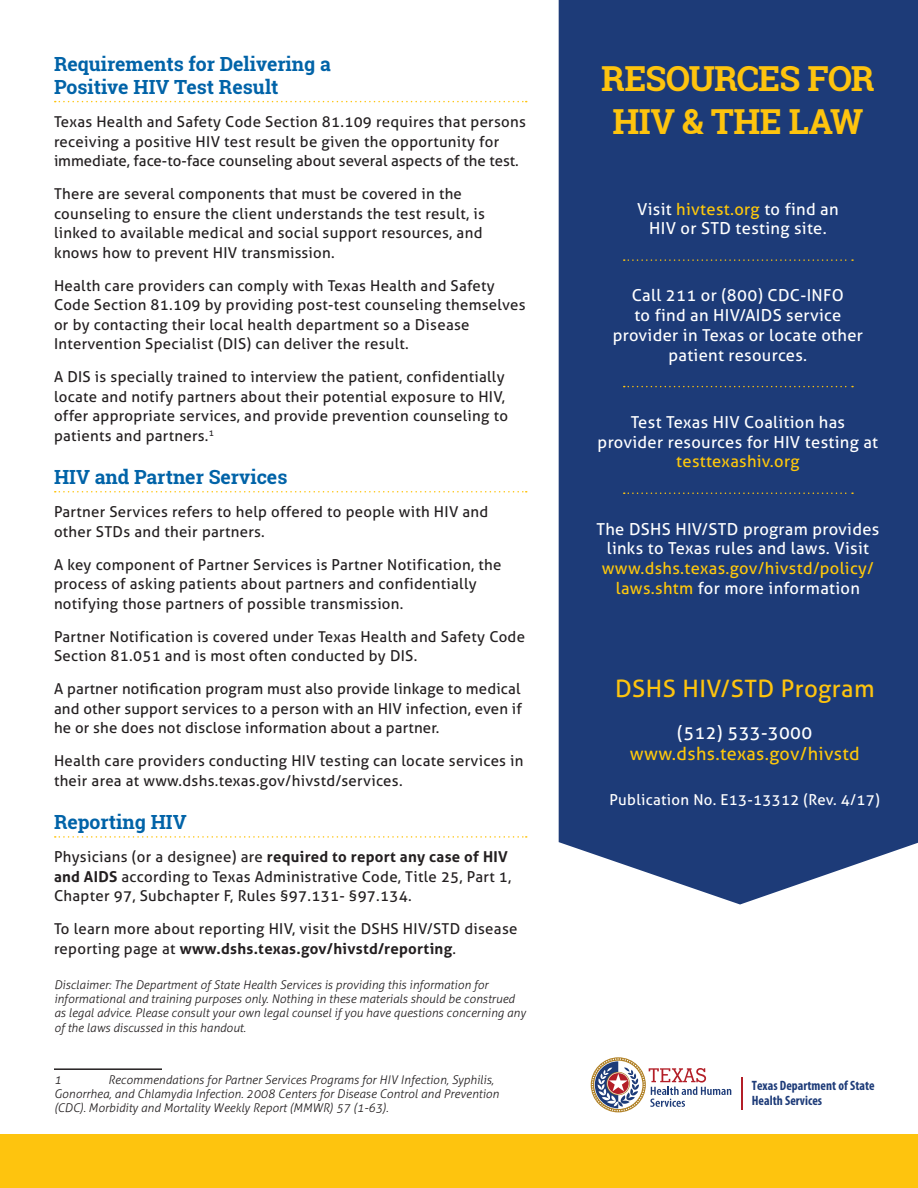
<style>
.page{position:relative;width:918px;height:1188px;background:#fff}
.page>*{position:absolute;margin:0;border:0;box-sizing:border-box;transform-origin:0 0}
.t1{font:700 34.5px/43.2px "Roboto Slab";letter-spacing:-.025em;color:#fec40e;text-align:center}
.t2{font:24px "Aller";letter-spacing:.02em;color:#fec40e}
.t3{font:700 19.5px/23.4px "Roboto Slab";color:#0163a8}
.t4{font:18px "Aller";letter-spacing:.02em;color:#fec80b}
.t5{font:18px "Aller";letter-spacing:.02em;color:#fff}
.t6{font:16.5px/19.8px "Aller";letter-spacing:.02em;color:#fff;text-align:center}
.t7{font:16.5px/19.8px "Aller";letter-spacing:.02em;color:#fec80b;text-align:center}
.t8{font:15px/19.5px "Aller";letter-spacing:.02em;color:#231f20}
.t9{font:15px "Aller";letter-spacing:.02em;color:#fff}
.t10{font:700 condensed 13.5px/15.8px "Myriad Pro";letter-spacing:.005em;color:#1d3b78}
.t11{font:italic 300 12px/14.4px "Aller";color:#231f20}
.s1{font-weight:700}
.s2{color:#fec80b}
.s3{color:#fff}
</style>
<div class="page">
<div style="left:0;top:1134px;width:918px;height:54px;background:#fec40e"></div>
<hr style="left:741px;top:1078px;width:1px;height:32px;background:#b31e27">
<svg style="left:591px;top:1057px;width:140px;height:55px"></svg>
<svg style="left:55px;top:101px;width:472px;height:1px"></svg>
<svg style="left:55px;top:491px;width:472px;height:2px"></svg>
<svg style="left:55px;top:836px;width:472px;height:2px"></svg>
<hr style="left:54px;top:1068px;width:108px;height:2px;background:#231f20">
<div style="left:559px;top:0;width:359px;height:904px;background:#1d3b78"></div>
<svg style="left:624px;top:259px;width:229px;height:2px"></svg>
<svg style="left:624px;top:386px;width:229px;height:1px"></svg>
<svg style="left:624px;top:492px;width:229px;height:2px"></svg>
<h3 class="t3" style="left:54px;top:52px;width:278px">Requirements for Delivering a<br>Positive HIV Test Result</h3>
<p class="t8" style="left:54px;top:112px;width:473px">Texas Health and Safety Code Section 81.109 requires that persons receiving a positive HIV test result be given the opportunity for immediate, face-to-face counseling about several aspects of the test.</p>
<p class="t8" style="left:54px;top:184px;width:432px">There are several components that must be covered in the counseling to ensure the client understands the test result, is linked to available medical and social support resources, and knows how to prevent HIV transmission.</p>
<p class="t8" style="left:54px;top:276px;width:473px">Health care providers can comply with Texas Health and Safety Code Section 81.109 by providing post-test counseling themselves or by contacting their local health department so a Disease Intervention Specialist (DIS) can deliver the result.</p>
<p class="t8" style="left:54px;top:367px;width:455px">A DIS is specially trained to interview the patient, confidentially locate and notify partners about their potential exposure to HIV, offer appropriate services, and provide prevention counseling to patients and partners.<sup>1</sup></p>
<h3 class="t3" style="left:54px;top:465px;width:235px">HIV and Partner Services</h3>
<p class="t8" style="left:54px;top:502px;width:436px">Partner Services refers to help offered to people with HIV and other STDs and their partners.</p>
<p class="t8" style="left:54px;top:555px;width:449px">A key component of Partner Services is Partner Notification, the process of asking patients about partners and confidentially notifying those partners of possible transmission.</p>
<p class="t8" style="left:54px;top:627px;width:473px">Partner Notification is covered under Texas Health and Safety Code<br>Section 81.051 and is most often conducted by DIS.</p>
<p class="t8" style="left:54px;top:679px;width:469px;text-align:justify">A partner notification program must also provide linkage to medical and other support services to a person with an HIV infection, even if he or she does not disclose information about a partner.</p>
<p class="t8" style="left:54px;top:751px;width:471px">Health care providers conducting HIV testing can locate services in their area at www.dshs.texas.gov/hivstd/services.</p>
<h3 class="t3" style="left:54px;top:810px;width:134px">Reporting HIV</h3>
<p class="t8" style="left:54px;top:847px;width:459px">Physicians (or a designee) are <span class="s1">required to report any case of HIV and AIDS</span> according to Texas Administrative Code, Title 25, Part 1,<br>Chapter 97, Subchapter F, Rules §97.131- §97.134.</p>
<p class="t8" style="left:54px;top:919px;width:465px">To learn more about reporting HIV, visit the DSHS HIV/STD disease reporting page at <span class="s1">www.dshs.texas.gov/hivstd/reporting</span>.</p>
<p class="t11" style="left:54px;top:977px;width:473px">Disclaimer: The Department of State Health Services is providing this information for informational and training purposes only. Nothing in these materials should be construed as legal advice. Please consult your own legal counsel if you have questions concerning any of the laws discussed in this handout.</p>
<p class="t11" style="left:54px;top:1072px;width:447px;text-indent:54px">Recommendations for Partner Services Programs for HIV Infection, Syphilis,<br>Gonorrhea, and Chlamydia Infection. 2008 Centers for Disease Control and Prevention (CDC). Morbidity and Mortality Weekly Report (MMWR) 57 (1-63).</p>
<p class="t11" style="left:54px;top:1072px;width:9px">1</p>
<h1 class="t1" style="left:601px;top:56px;width:275px">RESOURCES FOR<br>HIV &amp; THE LAW</h1>
<p class="t6" style="left:637px;top:199px;width:203px">Visit <span class="s2">hivtest.org</span> to find an<br>HIV or STD testing site.</p>
<p class="t6" style="left:613px;top:286px;width:252px">Call 211 or (800) CDC-INFO<br>to find an HIV/AIDS service provider in Texas or locate other patient resources.</p>
<p class="t6" style="left:598px;top:412px;width:282px">Test Texas HIV Coalition has provider resources for HIV testing at</p>
<p class="t7" style="left:676px;top:452px;width:125px">testtexashiv.org</p>
<p class="t6" style="left:596px;top:519px;width:284px">The DSHS HIV/STD program provides links to Texas rules and laws. Visit</p>
<p class="t7" style="left:602px;top:558px;width:274px">www.dshs.texas.gov/hivstd/policy/ laws.shtm <span class="s3">for more information</span></p>
<h2 class="t2" style="left:615px;top:674px;width:261px">DSHS HIV/STD Program</h2>
<p class="t5" style="left:677px;top:722px;width:136px">(512) 533-3000</p>
<p class="t4" style="left:630px;top:743px;width:232px">www.dshs.texas.gov/hivstd</p>
<p class="t9" style="left:610px;top:791px;width:272px">Publication No. E13-13312 (Rev. 4/17)</p>
<p class="t10" style="left:752px;top:1077px;width:125px">Texas Department of State<br>Health Services</p>
</div>
